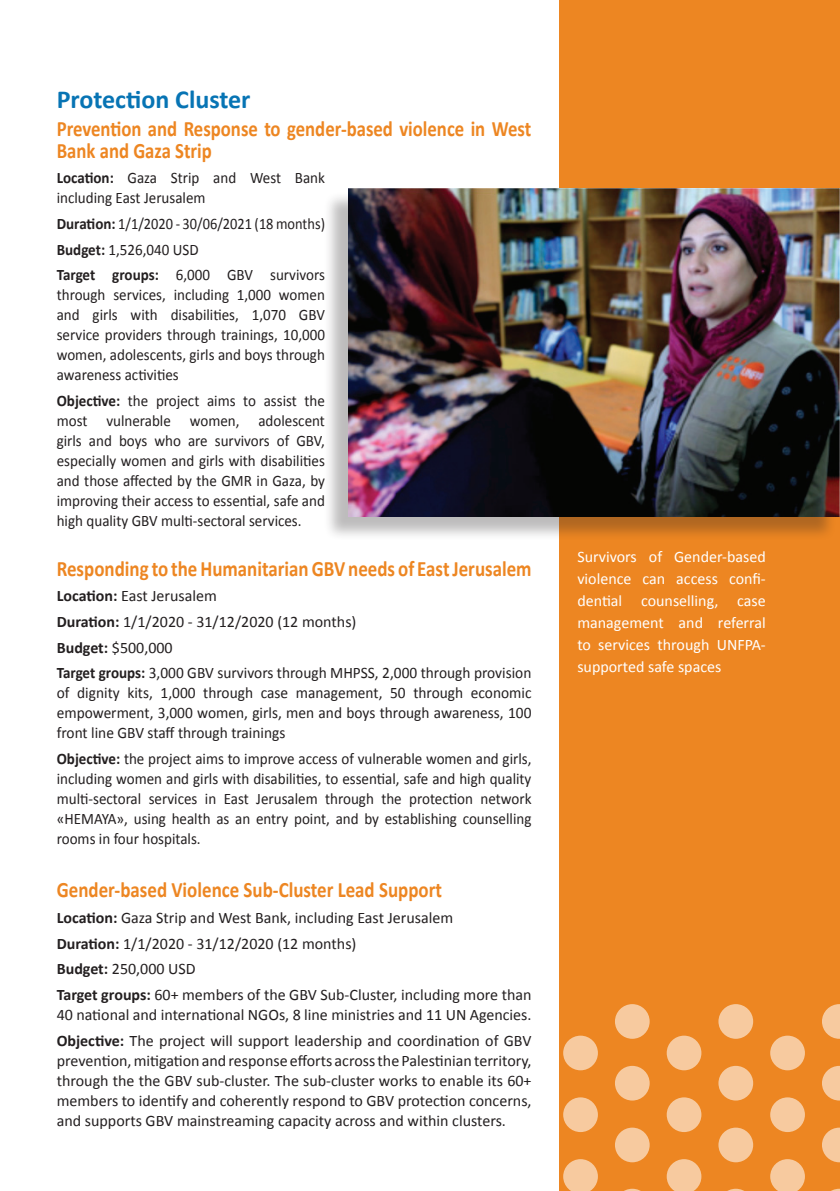
<style>
.page{position:relative;width:840px;height:1191px;background:#fff}
.page>*{position:absolute;margin:0;border:0;box-sizing:border-box;transform-origin:0 0}
.t1{font:700 26px "Calibri";color:#0774b4}
.t2{font:700 22px "Calibri";color:#ed8622;scale:.86 1}
.t3{font:700 22px/22px "Calibri";color:#ed8622;scale:.85 1}
.t4{font:16px/20px "Calibri";color:#231f20;text-align:justify;scale:.94 1}
.t5{font:16px/25.6px "Calibri";color:#231f20}
.t6{font:16px/20px "Calibri";color:#231f20;text-align:justify;scale:.96 1}
.t7{font:16px/22px "Calibri";color:#fff;text-align:justify}
.t8{font:16px/25.6px "Calibri";color:#231f20;scale:.9 1}
.s1{font-weight:700}
</style>
<div class="page">
<div style="left:559px;top:0;width:280px;height:1191px;background:#ed8622"></div>
<div style="left:323px;top:191px;width:513px;height:350px;background:#231f20;opacity:.3"></div>
<img style="left:348px;top:189px;width:491px;height:327px">
<svg style="left:822px;top:1065px;width:17px;height:35px"></svg>
<svg style="left:822px;top:1127px;width:17px;height:35px"></svg>
<svg style="left:822px;top:1004px;width:17px;height:34px"></svg>
<svg style="left:831px;top:1188px;width:8px;height:3px"></svg>
<svg style="left:614px;top:1065px;width:35px;height:35px"></svg>
<svg style="left:614px;top:1127px;width:35px;height:35px"></svg>
<div style="left:614px;top:1004px;width:35px;height:34px;background:#f7ca9f;border-radius:50%"></div>
<svg style="left:624px;top:1188px;width:17px;height:3px"></svg>
<div style="left:718px;top:1065px;width:34px;height:35px;background:#f7ca9f;border-radius:50%"></div>
<div style="left:718px;top:1127px;width:34px;height:35px;background:#f7ca9f;border-radius:50%"></div>
<div style="left:718px;top:1004px;width:34px;height:34px;background:#f7ca9f;border-radius:50%"></div>
<svg style="left:727px;top:1188px;width:17px;height:3px"></svg>
<div style="left:769px;top:1097px;width:35px;height:35px;background:#f7ca9f;border-radius:50%"></div>
<svg style="left:770px;top:1159px;width:34px;height:32px"></svg>
<svg style="left:769px;top:1035px;width:35px;height:35px"></svg>
<div style="left:563px;top:1097px;width:34px;height:35px;background:#f7ca9f;border-radius:50%"></div>
<svg style="left:563px;top:1159px;width:34px;height:32px"></svg>
<div style="left:563px;top:1035px;width:34px;height:35px;background:#f7ca9f;border-radius:50%"></div>
<div style="left:666px;top:1097px;width:35px;height:35px;background:#f7ca9f;border-radius:50%"></div>
<svg style="left:666px;top:1159px;width:35px;height:32px"></svg>
<div style="left:666px;top:1035px;width:35px;height:35px;background:#f7ca9f;border-radius:50%"></div>
<h1 class="t1" style="left:57px;top:83px;width:195px">Protection Cluster</h1>
<h2 class="t3" style="left:57px;top:116px;width:559px">Prevention and Response to gender-based violence in West<br>Bank and Gaza Strip</h2>
<p class="t4" style="left:57px;top:167px;width:287px"><span class="s1">Location:</span> Gaza Strip and West Bank including East Jerusalem</p>
<p class="t8" style="left:57px;top:210px;width:299px"><span class="s1">Duration:</span> 1/1/2020 - 30/06/2021 (18 months)<br><span class="s1">Budget:</span> 1,526,040 USD<br><span class="s1">Target groups:</span> 6,000 GBV survivors</p>
<p class="t4" style="left:57px;top:284px;width:287px">through services, including 1,000 women and girls with disabilities, 1,070 GBV service providers through trainings, 10,000 women, adolescents, girls and boys through awareness activities</p>
<p class="t4" style="left:57px;top:390px;width:287px"><span class="s1">Objective:</span> the project aims to assist the most vulnerable women, adolescent girls and boys who are survivors of GBV, especially women and girls with disabilities and those affected by the GMR in Gaza, by improving their access to essential, safe and high quality GBV multi-sectoral services.</p>
<h2 class="t2" style="left:57px;top:554px;width:553px">Responding to the Humanitarian GBV needs of East Jerusalem</h2>
<p class="t5" style="left:57px;top:582px;width:476px"><span class="s1">Location:</span> East Jerusalem<br><span class="s1">Duration:</span> 1/1/2020 - 31/12/2020 (12 months)<br><span class="s1">Budget:</span> $500,000<br><span class="s1">Target groups:</span> 3,000 GBV survivors through MHPSS, 2,000 through provision</p>
<p class="t6" style="left:57px;top:682px;width:495px">of dignity kits, 1,000 through case management, 50 through economic empowerment, 3,000 women, girls, men and boys through awareness, 100 front line GBV staff through trainings</p>
<p class="t4" style="left:57px;top:748px;width:506px"><span class="s1">Objective:</span> the project aims to improve access of vulnerable women and girls, including women and girls with disabilities, to essential, safe and high quality multi-sectoral services in East Jerusalem through the protection network «HEMAYA», using health as an entry point, and by establishing counselling rooms in four hospitals.</p>
<h2 class="t2" style="left:57px;top:876px;width:449px">Gender-based Violence Sub-Cluster Lead Support</h2>
<p class="t5" style="left:57px;top:904px;width:476px"><span class="s1">Location:</span> Gaza Strip and West Bank, including East Jerusalem<br><span class="s1">Duration:</span> 1/1/2020 - 31/12/2020 (12 months)<br><span class="s1">Budget:</span> 250,000 USD<br><span class="s1">Target groups:</span> 60+ members of the GBV Sub-Cluster, including more than</p>
<p class="t5" style="left:57px;top:1001px;width:476px">40 national and international NGOs, 8 line ministries and 11 UN Agencies.<br><span class="s1">Objective:</span> The project will support leadership and coordination of GBV</p>
<p class="t5" style="left:57px;top:1049px;width:476px;line-height:20px;text-align:justify">prevention, mitigation and response efforts across the Palestinian territory, through the the GBV sub-cluster. The sub-cluster works to enable its 60+ members to identify and coherently respond to GBV protection concerns, and supports GBV mainstreaming capacity across and within clusters.</p>
<p class="t7" style="left:577px;top:545px;width:190px">Survivors of Gender-based violence can access confi&shy;dential counselling, case management and referral to services through UNFPA&shy;supported safe spaces</p>
</div>
